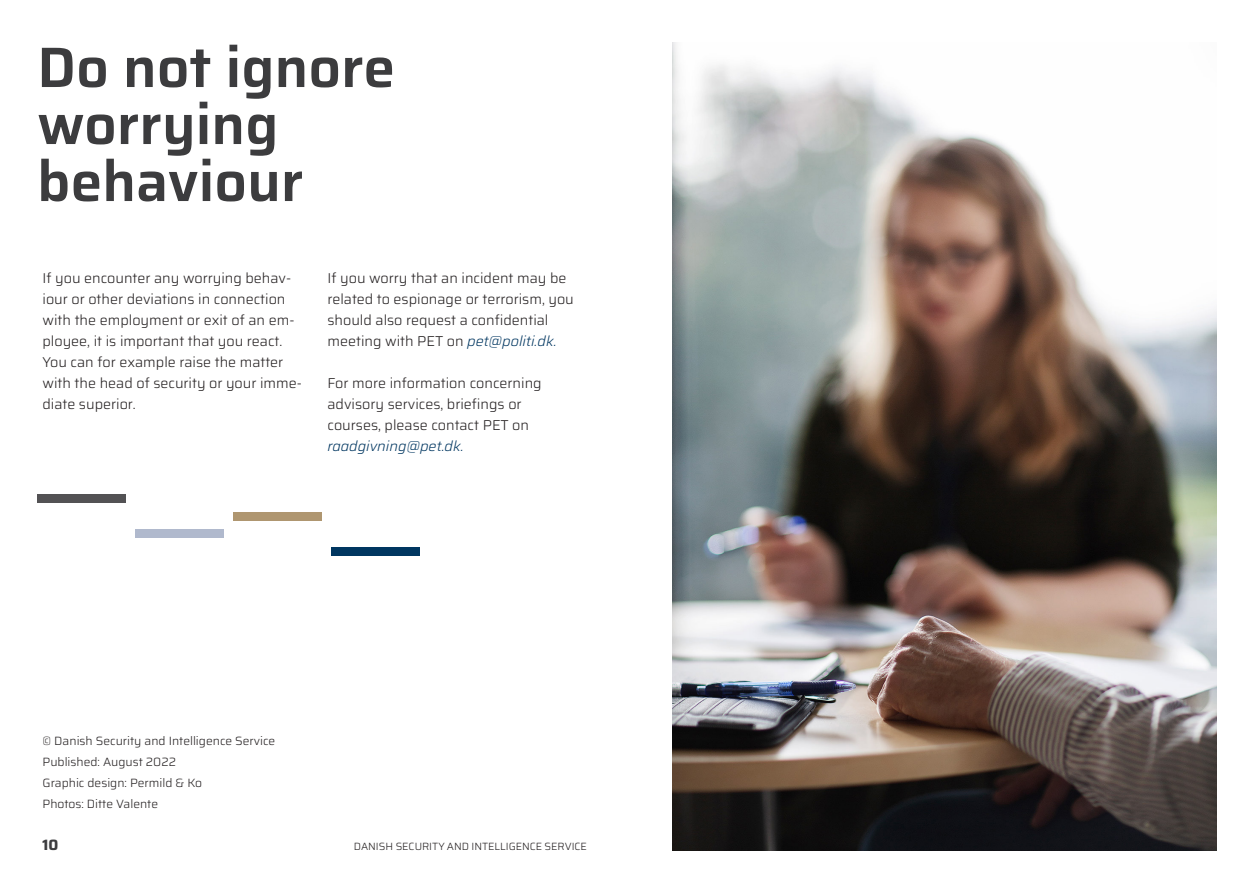
<style>
.page{position:relative;width:1259px;height:893px;background:#fff}
.page>*{position:absolute;margin:0;border:0;box-sizing:border-box;transform-origin:0 0}
.Rubrik{font:600 57px/57px "Saira";color:#3c3c3e}
.t1{font:700 15px "Saira";color:#3c3c3e}
.Brød{font:300 14.25px/21px "Saira";color:#231f20}
.Brød-2{font:300 12px "Saira";color:#231f20}
.t2{font:300 10.5px "Saira";color:#231f20}
.s1{font-style:italic;color:#003660}
</style>
<div class="page">
<img style="left:672px;top:43px;width:544px;height:807px">
<div style="left:331px;top:547px;width:89px;height:9px;background:#003660"></div>
<div style="left:135px;top:529px;width:89px;height:9px;background:#b0b9cd"></div>
<div style="left:37px;top:494px;width:89px;height:8px;background:#535254"></div>
<div style="left:233px;top:512px;width:89px;height:8px;background:#af9670"></div>
<p class="Rubrik" style="left:37px;top:37px;width:359px">Do not ignore worrying behaviour</p>
<p class="Brød" style="left:43px;top:267px;width:261px">If you encounter any worrying behav&shy;iour or other deviations in connection with the employment or exit of an em&shy;ployee, it is important that you react.<br>You can for example raise the matter with the head of security or your imme&shy;diate superior.</p>
<p class="Brød" style="left:327px;top:267px;width:248px">If you worry that an incident may be related to espionage or terrorism, you should also request a confidential meeting with PET on <span class="s1">pet@politi.dk.</span></p>
<p class="Brød" style="left:327px;top:372px;width:216px">For more information concerning advisory services, briefings or courses, please contact PET on <span class="s1">raadgivning@pet.dk.</span></p>
<p class="Brød-2" style="left:43px;top:731px;width:234px">© Danish Security and Intelligence Service</p>
<p class="Brød-2" style="left:43px;top:752px;width:135px">Published: August 2022</p>
<p class="Brød-2" style="left:43px;top:773px;width:161px">Graphic design: Permild &amp; Ko</p>
<p class="Brød-2" style="left:43px;top:794px;width:117px">Photos: Ditte Valente</p>
<p class="t1" style="left:43px;top:833px;width:17px">10</p>
<p class="t2" style="left:354px;top:838px;width:235px">DANISH SECURITY AND INTELLIGENCE SERVICE</p>
</div>
